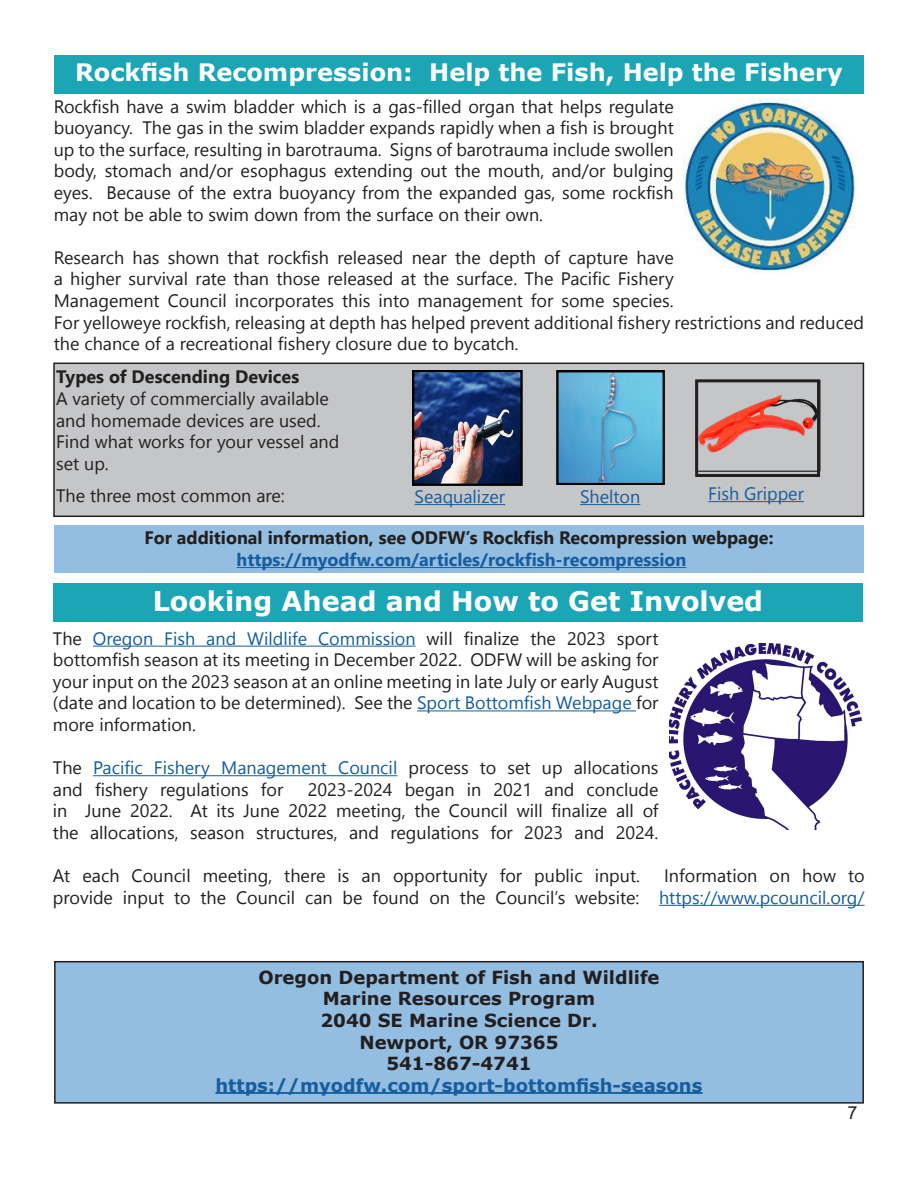
<style>
.page{position:relative;width:918px;height:1188px;background:#fff}
.page>*{position:absolute;margin:0;border:0;box-sizing:border-box;transform-origin:0 0}
.t1{font:700 27px "Verdana";color:#fff}
.t2{font:700 24px "Verdana";color:#fff}
.t3{font:18px/21.6px "Nirmala UI";color:#231f20;text-align:justify}
.t4{font:700 18px "Verdana";color:#231f20}
.t5{font:700 18px "Nirmala UI";color:#231f20}
.t6{font:700 18px "Nirmala UI";color:#175d9e}
.t7{font:700 18px "Verdana";color:#175d9e}
.t8{font:18px "Nirmala UI";color:#175d9e}
.t9{font:18px "Arial";color:#231f20}
.s1{color:#175d9e}
</style>
<div class="page">
<div style="left:54px;top:363px;width:809px;height:153px;background:#c5c6c8"></div>
<div style="left:53px;top:363px;width:811px;height:154px;border:2px solid #231f20"></div>
<div style="left:54px;top:55px;width:810px;height:39px;background:#1ca6b5"></div>
<div style="left:54px;top:525px;width:810px;height:48px;background:#94bde2"></div>
<hr style="left:237px;top:567px;width:449px;height:1px;background:#175d9e">
<img style="left:415px;top:373px;width:104px;height:109px">
<div style="left:412px;top:370px;width:110px;height:115px;border:2px solid #000"></div>
<img style="left:559px;top:373px;width:102px;height:109px">
<div style="left:556px;top:370px;width:108px;height:115px;border:2px solid #000"></div>
<hr style="left:415px;top:504px;width:90px;height:1px;background:#175d9e">
<hr style="left:580px;top:504px;width:60px;height:1px;background:#175d9e">
<hr style="left:708px;top:501px;width:96px;height:1px;background:#175d9e">
<svg style="left:699px;top:395px;width:117px;height:76px"></svg>
<div style="left:695px;top:379px;width:125px;height:98px;border:3px solid #231f20"></div>
<img style="left:684px;top:98px;width:171px;height:175px">
<div style="left:53px;top:583px;width:810px;height:39px;background:#1ca6b5"></div>
<hr style="left:93px;top:646px;width:323px;height:1px;background:#175d9e">
<hr style="left:417px;top:711px;width:219px;height:1px;background:#175d9e">
<hr style="left:93px;top:775px;width:304px;height:1px;background:#175d9e">
<hr style="left:659px;top:905px;width:206px;height:1px;background:#175d9e">
<img style="left:669px;top:644px;width:192px;height:185px">
<div style="left:55px;top:962px;width:808px;height:141px;background:#94bde2"></div>
<hr style="left:216px;top:1092px;width:486px;height:2px;background:#175d9e">
<div style="left:54px;top:961px;width:810px;height:143px;border:2px solid #231f20"></div>
<p class="t2" style="left:75px;top:55px;width:769px">Rockfish Recompression: Help the Fish, Help the Fishery</p>
<p class="t3" style="left:54px;top:94px;width:622px">Rockfish have a swim bladder which is a gas-filled organ that helps regulate buoyancy. The gas in the swim bladder expands rapidly when a fish is brought up to the surface, resulting in barotrauma. Signs of barotrauma include swollen body, stomach and/or esophagus extending out the mouth, and/or bulging eyes. Because of the extra buoyancy from the expanded gas, some rockfish may not be able to swim down from the surface on their own.</p>
<p class="t3" style="left:54px;top:246px;width:812px;text-align:left">Research has shown that rockfish released near the depth of capture have<br>a higher survival rate than those released at the surface. The Pacific Fishery<br>Management Council incorporates this into management for some species.<br>For yelloweye rockfish, releasing at depth has helped prevent additional fishery restrictions and reduced the chance of a recreational fishery closure due to bycatch.</p>
<p class="t5" style="left:56px;top:362px;width:245px">Types of Descending Devices</p>
<p class="t3" style="left:56px;top:387px;width:285px;text-align:left">A variety of commercially available and homemade devices are used.<br>Find what works for your vessel and set up.</p>
<p class="t3" style="left:56px;top:484px;width:230px">The three most common are:</p>
<p class="t8" style="left:415px;top:482px;width:92px">Seaqualizer</p>
<p class="t8" style="left:580px;top:482px;width:62px">Shelton</p>
<p class="t8" style="left:708px;top:479px;width:97px">Fish Gripper</p>
<p class="t5" style="left:144px;top:523px;width:631px">For additional information, see ODFW’s Rockfish Recompression webpage:</p>
<p class="t6" style="left:237px;top:545px;width:451px">https://myodfw.com/articles/rockfish-recompression</p>
<p class="t1" style="left:153px;top:582px;width:612px">Looking Ahead and How to Get Involved</p>
<p class="t3" style="left:53px;top:626px;width:607px">The <span class="s1">Oregon Fish and Wildlife Commission</span> will finalize the 2023 sport bottomfish season at its meeting in December 2022. ODFW will be asking for your input on the 2023 season at an online meeting in late July or early August (date and location to be determined). See the <span class="s1">Sport Bottomfish Webpage</span> for more information.</p>
<p class="t3" style="left:53px;top:756px;width:607px">The <span class="s1">Pacific Fishery Management Council</span> process to set up allocations and fishery regulations for</p>
<p class="t3" style="left:53px;top:777px;width:607px;text-indent:255px">2023-2024 began in 2021 and conclude in June 2022. At its June 2022 meeting, the Council will finalize all of the allocations, season structures, and regulations for 2023 and 2024.</p>
<p class="t3" style="left:53px;top:864px;width:589px">At each Council meeting, there is an opportunity for public input.</p>
<p class="t3" style="left:53px;top:864px;width:813px;text-align:right">Information on how to<br>provide input to the Council can be found on the Council’s website: <span class="s1">https://www.pcouncil.org/</span></p>
<p class="t4" style="left:258px;top:964px;width:403px">Oregon Department of Fish and Wildlife</p>
<p class="t4" style="left:323px;top:986px;width:274px">Marine Resources Program</p>
<p class="t4" style="left:320px;top:1008px;width:279px">2040 SE Marine Science Dr.</p>
<p class="t4" style="left:359px;top:1029px;width:201px">Newport, OR 97365</p>
<p class="t4" style="left:386px;top:1051px;width:147px">541-867-4741</p>
<p class="t7" style="left:216px;top:1072px;width:488px">https://myodfw.com/sport-bottomfish-seasons</p>
<p class="t9" style="left:848px;top:1100px;width:12px">7</p>
</div>
